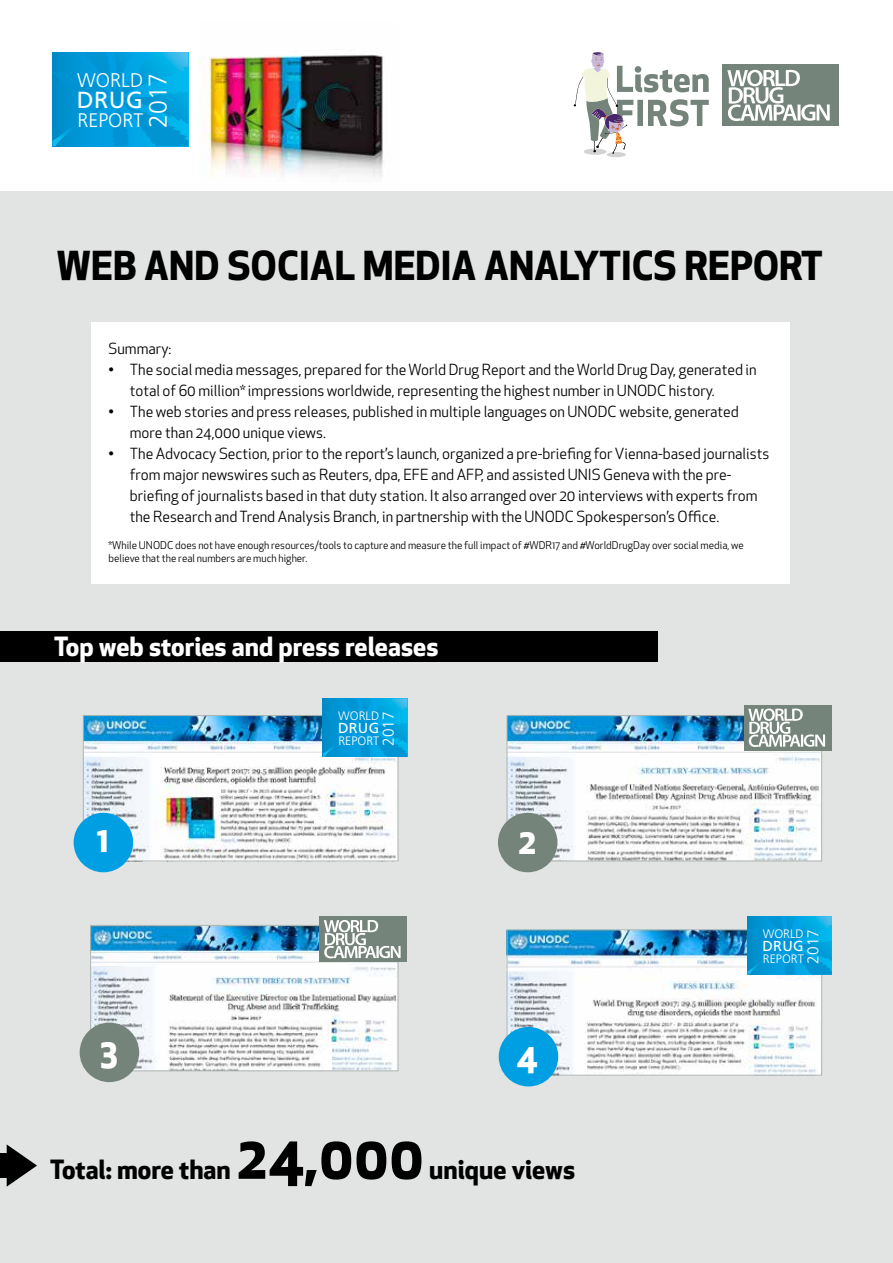
<style>
.page{position:relative;width:893px;height:1263px;background:#fff}
.page>*{position:absolute;margin:0;border:0;box-sizing:border-box;transform-origin:0 0}
.t1{font:700 58.5px "Apex New";color:#000}
.t2{font:700 39px "Apex New";color:#000}
.t3{font:700 34.5px "Apex New";color:#fff}
.t4{font:700 25.95px "Apex New";color:#fff}
.t5{font:700 25.95px "Apex New";color:#000}
.t6{font:300 25.2px "Frutiger";color:#fff}
.t7{font:23.25px "Frutiger";color:#fff}
.t8{font:300 19.8px "Frutiger";color:#fff}
.t9{font:300 19.65px "Frutiger";color:#fff}
.t10{font:300 15.6px "Frutiger";letter-spacing:-.005em;color:#fff}
.t11{font:15px/21px "Apex New";color:#000}
.t12{font:14.4px "Frutiger";letter-spacing:.015em;color:#fff}
.t13{font:300 12.3px "Frutiger";color:#fff}
.t14{font:300 12.15px "Frutiger";color:#fff}
.t15{font:10.5px/12.6px "Apex New";color:#000}
</style>
<div class="page">
<div style="left:0;top:191px;width:893px;height:1072px;background:#e1e4e2"></div>
<img style="left:200px;top:55px;width:183px;height:122px">
<div style="left:0;top:631px;width:658px;height:31px;background:#000"></div>
<div style="left:92px;top:322px;width:697px;height:261px;background:#fff"></div>
<svg style="left:52px;top:52px;width:136px;height:94px;background:#029edc"></svg>
<svg style="left:52px;top:52px;width:100px;height:43px;background:#0098d8"></svg>
<svg style="left:574px;top:52px;width:135px;height:105px"></svg>
<div style="left:722px;top:65px;width:117px;height:61px;background:#74847b"></div>
<img style="left:727px;top:70px;width:100px;height:51px">
<img style="left:85px;top:717px;width:311px;height:142px">
<div style="left:83px;top:715px;width:315px;height:146px;border:1px solid #adb4af"></div>
<div style="left:74px;top:813px;width:59px;height:59px;background:#009fe3;border-radius:50%"></div>
<img style="left:509px;top:717px;width:311px;height:142px">
<div style="left:507px;top:715px;width:315px;height:146px;border:1px solid #adb4af"></div>
<div style="left:498px;top:813px;width:59px;height:59px;background:#74847b;border-radius:50%"></div>
<img style="left:92px;top:927px;width:304px;height:142px">
<div style="left:90px;top:925px;width:308px;height:146px;border:1px solid #adb4af"></div>
<div style="left:80px;top:1022px;width:59px;height:60px;background:#74847b;border-radius:50%"></div>
<img style="left:509px;top:931px;width:311px;height:142px">
<div style="left:507px;top:929px;width:315px;height:146px;border:1px solid #adb4af"></div>
<div style="left:499px;top:1027px;width:59px;height:59px;background:#009fe3;border-radius:50%"></div>
<svg style="left:7px;top:1144px;width:30px;height:43px"></svg>
<div style="left:0;top:1153px;width:11px;height:24px;background:#000"></div>
<svg style="left:323px;top:698px;width:84px;height:59px;background:#029edc"></svg>
<svg style="left:323px;top:698px;width:62px;height:27px;background:#0098d8"></svg>
<svg style="left:747px;top:916px;width:85px;height:59px;background:#029fdc"></svg>
<svg style="left:747px;top:916px;width:62px;height:27px;background:#0098d7"></svg>
<div style="left:744px;top:705px;width:88px;height:46px;background:#74847b"></div>
<img style="left:748px;top:708px;width:75px;height:39px">
<div style="left:320px;top:916px;width:87px;height:46px;background:#74847b"></div>
<img style="left:324px;top:920px;width:74px;height:38px">
<h3 class="t8" style="left:77px;top:69px;width:68px">WORLD</h3>
<h3 class="t7" style="left:77px;top:86px;width:68px">DRUG</h3>
<h3 class="t9" style="left:78px;top:109px;width:67px">REPORT</h3>
<h3 class="t6" style="left:144px;top:128px;width:57px;rotate:-90deg">2017</h3>
<h2 class="t2" style="left:57px;top:238px;width:768px">WEB AND SOCIAL MEDIA ANALYTICS REPORT</h2>
<p class="t11" style="left:109px;top:338px;width:64px">Summary:</p>
<p class="t11" style="left:130px;top:359px;width:628px;text-indent:-21px">• The social media messages, prepared for the World Drug Report and the World Drug Day, generated in total of 60 million* impressions worldwide, representing the highest number in UNODC history.</p>
<p class="t11" style="left:130px;top:401px;width:611px;text-indent:-21px">• The web stories and press releases, published in multiple languages on UNODC website, generated more than 24,000 unique views.</p>
<p class="t11" style="left:130px;top:443px;width:641px;text-indent:-21px">• The Advocacy Section, prior to the report’s launch, organized a pre-briefing for Vienna-based journalists from major newswires such as Reuters, dpa, EFE and AFP, and assisted UNIS Geneva with the pre&shy;briefing of journalists based in that duty station. It also arranged over 20 interviews with experts from the Research and Trend Analysis Branch, in partnership with the UNODC Spokesperson’s Office.</p>
<p class="t15" style="left:109px;top:539px;width:637px">*While UNODC does not have enough resources/tools to capture and measure the full impact of #WDR17 and #WorldDrugDay over social media, we believe that the real numbers are much higher.</p>
<h3 class="t4" style="left:54px;top:628px;width:386px">Top web stories and press releases</h3>
<p class="t13" style="left:338px;top:709px;width:43px">WORLD</p>
<p class="t12" style="left:338px;top:720px;width:43px">DRUG</p>
<p class="t14" style="left:338px;top:734px;width:42px">REPORT</p>
<p class="t10" style="left:380px;top:746px;width:36px;rotate:-90deg">2017</p>
<h3 class="t3" style="left:97px;top:814px;width:14px">1</h3>
<h3 class="t3" style="left:518px;top:816px;width:20px">2</h3>
<h3 class="t3" style="left:100px;top:1026px;width:20px">3</h3>
<h3 class="t3" style="left:516px;top:1032px;width:23px">4</h3>
<h3 class="t5" style="left:50px;top:1150px;width:182px">Total: more than</h3>
<h1 class="t1" style="left:236px;top:1115px;width:190px">24,000</h1>
<h3 class="t5" style="left:429px;top:1150px;width:147px">unique views</h3>
<p class="t13" style="left:763px;top:927px;width:43px">WORLD</p>
<p class="t12" style="left:763px;top:937px;width:43px">DRUG</p>
<p class="t14" style="left:763px;top:951px;width:42px">REPORT</p>
<p class="t10" style="left:804px;top:963px;width:36px;rotate:-90deg">2017</p>
</div>
